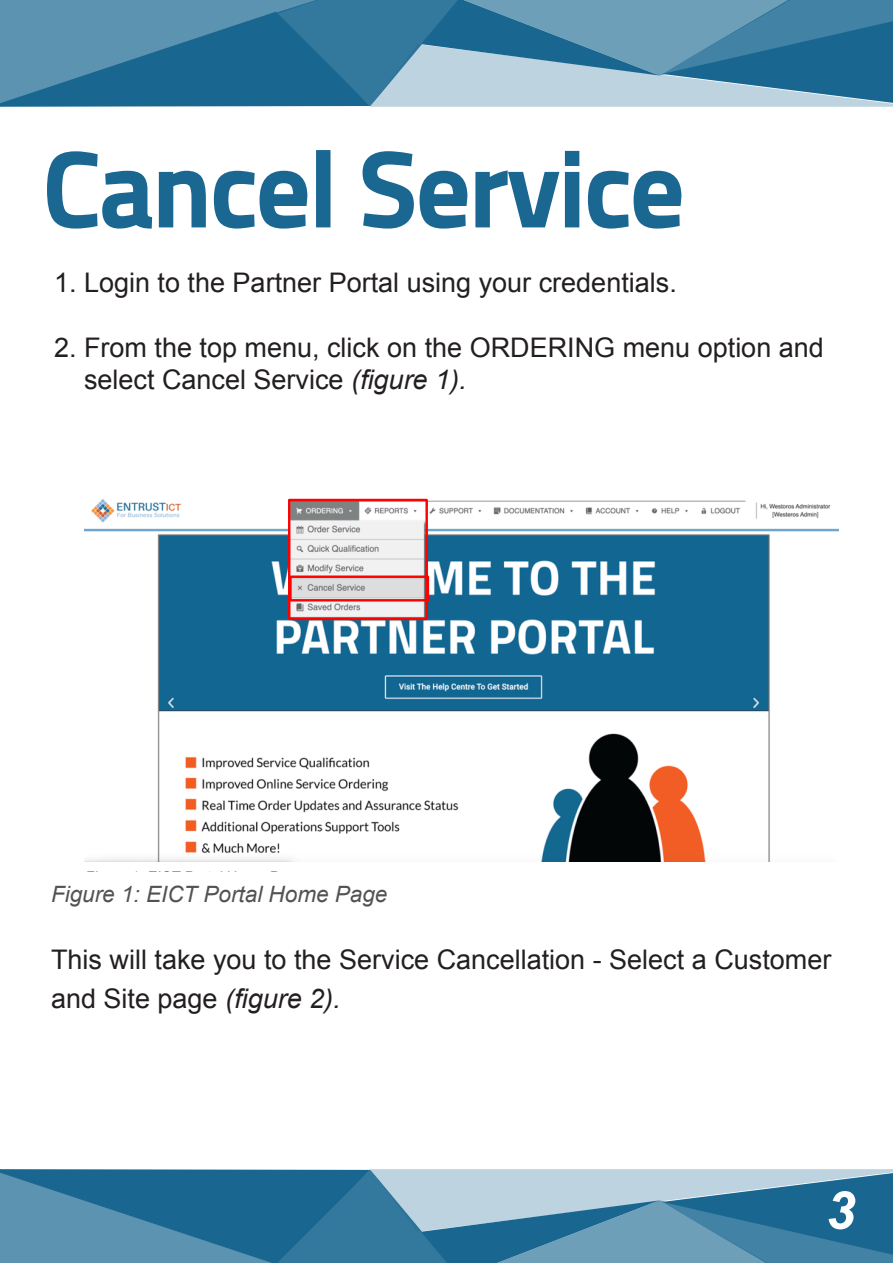
<style>
.page{position:relative;width:893px;height:1263px;background:#fff}
.page>*{position:absolute;margin:0;border:0;box-sizing:border-box;transform-origin:0 0}
.t1{font:600 105px "Titillium Web";color:#1a6792}
.t2{font:italic 700 52.5px "Arial";color:#fff}
.t3{font:27px/32.4px "Arial";color:#231f20}
.t4{font:italic 22.5px "Arial";color:#515352}
.s1{font-style:italic}
</style>
<div class="page">
<svg style="left:0;top:0;width:893px;height:107px;background:#528dac"></svg>
<svg style="left:0;top:1169px;width:893px;height:94px;background:#528cac"></svg>
<svg style="left:47px;top:151px;width:261px;height:78px"></svg>
<div style="left:316px;top:150px;width:14px;height:77px;border:3px solid #1a6792"></div>
<svg style="left:362px;top:150px;width:320px;height:79px"></svg>
<img style="left:85px;top:498px;width:754px;height:364px">
<div style="left:288px;top:499px;width:140px;height:121px;border:2px solid #f00"></div>
<img style="left:290px;top:513px;width:136px;height:93px">
<div style="left:289px;top:575px;width:140px;height:26px;border:2px solid #f00"></div>
<img style="left:291px;top:590px;width:136px;height:1px">
<p class="t1" style="left:43px;top:110px;width:642px">Cancel Service</p>
<p class="t3" style="left:54px;top:266px;width:624px">1. Login to the Partner Portal using your credentials.</p>
<p class="t3" style="left:84px;top:331px;width:741px;text-indent:-30px">2. From the top menu, click on the ORDERING menu option and select Cancel Service <span class="s1">(figure 1).</span></p>
<p class="t4" style="left:51px;top:879px;width:338px">Figure 1: EICT Portal Home Page</p>
<p class="t3" style="left:51px;top:940px;width:782px;line-height:39.6px">This will take you to the Service Cancellation - Select a Customer and Site page <span class="s1">(figure 2).</span></p>
<p class="t2" style="left:826px;top:1176px;width:31px">3</p>
</div>
